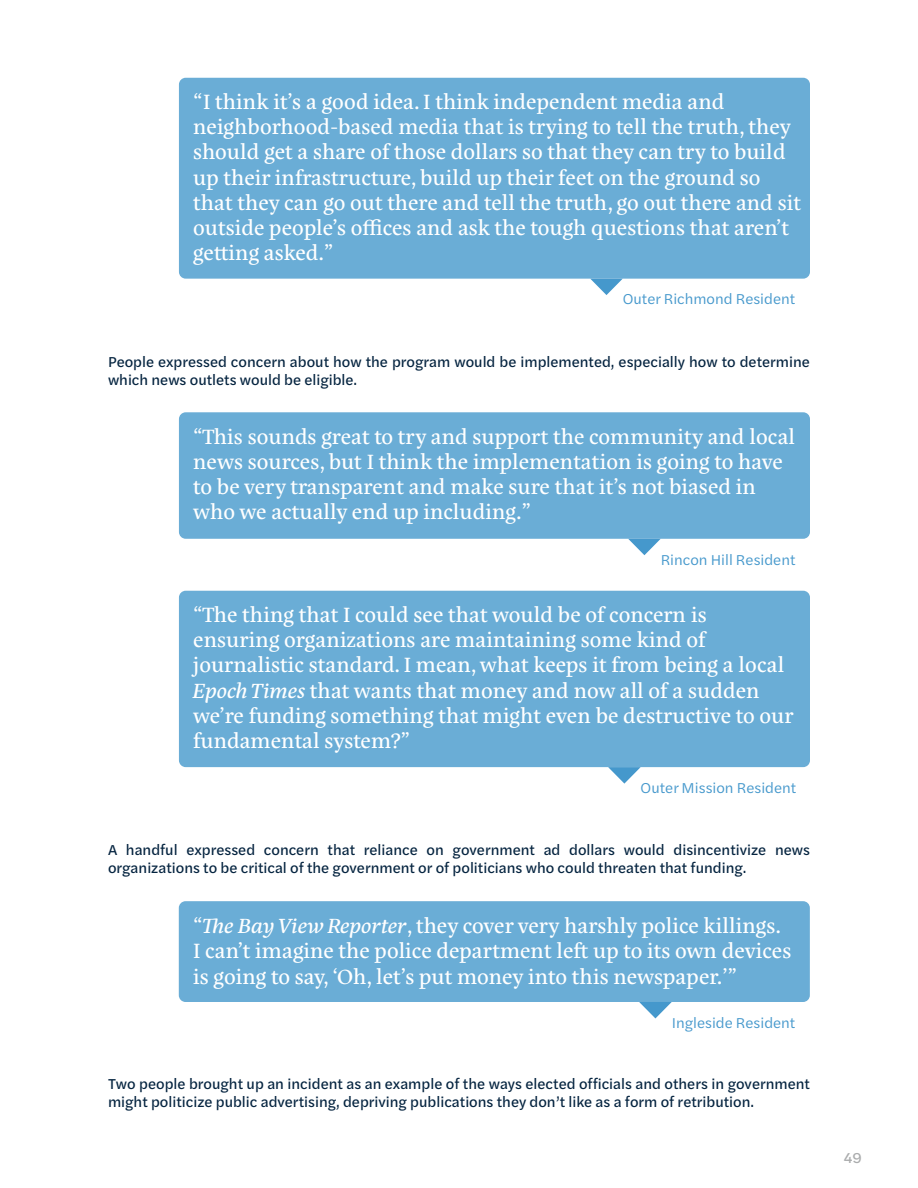
<style>
.page{position:relative;width:918px;height:1188px;background:#fff}
.page>*{position:absolute;margin:0;border:0;box-sizing:border-box;transform-origin:0 0}
.t1{font:21px/25.2px "Eskorte Latin";color:#fff}
.t2{font:15px/18px "Halyard Text";color:#052440}
.t3{font:15px "Halyard Text";color:#4598cc}
.t4{font:15px "Halyard Text";color:#aaacad}
.s1{font-style:italic}
</style>
<div class="page">
<div style="left:179px;top:412px;width:631px;height:127px;background:#6aadd6;border-radius:7px"></div>
<svg style="left:628px;top:539px;width:33px;height:16px"></svg>
<div style="left:179px;top:591px;width:631px;height:176px;background:#6aadd6;border-radius:7px"></div>
<svg style="left:608px;top:767px;width:33px;height:17px"></svg>
<div style="left:179px;top:901px;width:631px;height:101px;background:#6aadd6;border-radius:7px"></div>
<svg style="left:639px;top:1002px;width:33px;height:16px"></svg>
<div style="left:179px;top:78px;width:631px;height:201px;background:#6aadd6;border-radius:7px"></div>
<svg style="left:590px;top:279px;width:33px;height:16px"></svg>
<p class="t1" style="left:193px;top:89px;width:609px">“I think it’s a good idea. I think independent media and neighborhood-based media that is trying to tell the truth, they should get a share of those dollars so that they can try to build up their infrastructure, build up their feet on the ground so that they can go out there and tell the truth, go out there and sit outside people’s offices and ask the tough questions that aren’t getting asked.”</p>
<p class="t3" style="left:623px;top:288px;width:174px">Outer Richmond Resident</p>
<p class="t2" style="left:108px;top:352px;width:703px">People expressed concern about how the program would be implemented, especially how to determine which news outlets would be eligible.</p>
<p class="t1" style="left:193px;top:424px;width:604px">“This sounds great to try and support the community and local news sources, but I think the implementation is going to have to be very transparent and make sure that it’s not biased in who we actually end up including.”</p>
<p class="t3" style="left:661px;top:549px;width:136px">Rincon Hill Resident</p>
<p class="t1" style="left:193px;top:602px;width:602px">“The thing that I could see that would be of concern is ensuring organizations are maintaining some kind of journalistic standard. I mean, what keeps it from being a local <span class="s1">Epoch Times</span> that wants that money and now all of a sudden we’re funding something that might even be destructive to our fundamental system?”</p>
<p class="t3" style="left:641px;top:777px;width:157px">Outer Mission Resident</p>
<p class="t2" style="left:108px;top:840px;width:704px">A handful expressed concern that reliance on government ad dollars would disincentivize news organizations to be critical of the government or of politicians who could threaten that funding.</p>
<p class="t1" style="left:193px;top:913px;width:600px">“<span class="s1">The Bay View Reporter</span>, they cover very harshly police killings.<br>I can’t imagine the police department left up to its own devices is going to say, ‘Oh, let’s put money into this newspaper.’”</p>
<p class="t3" style="left:672px;top:1012px;width:125px">Ingleside Resident</p>
<p class="t2" style="left:108px;top:1074px;width:704px">Two people brought up an incident as an example of the ways elected officials and others in government might politicize public advertising, depriving publications they don’t like as a form of retribution.</p>
<p class="t4" style="left:844px;top:1147px;width:20px">49</p>
</div>
